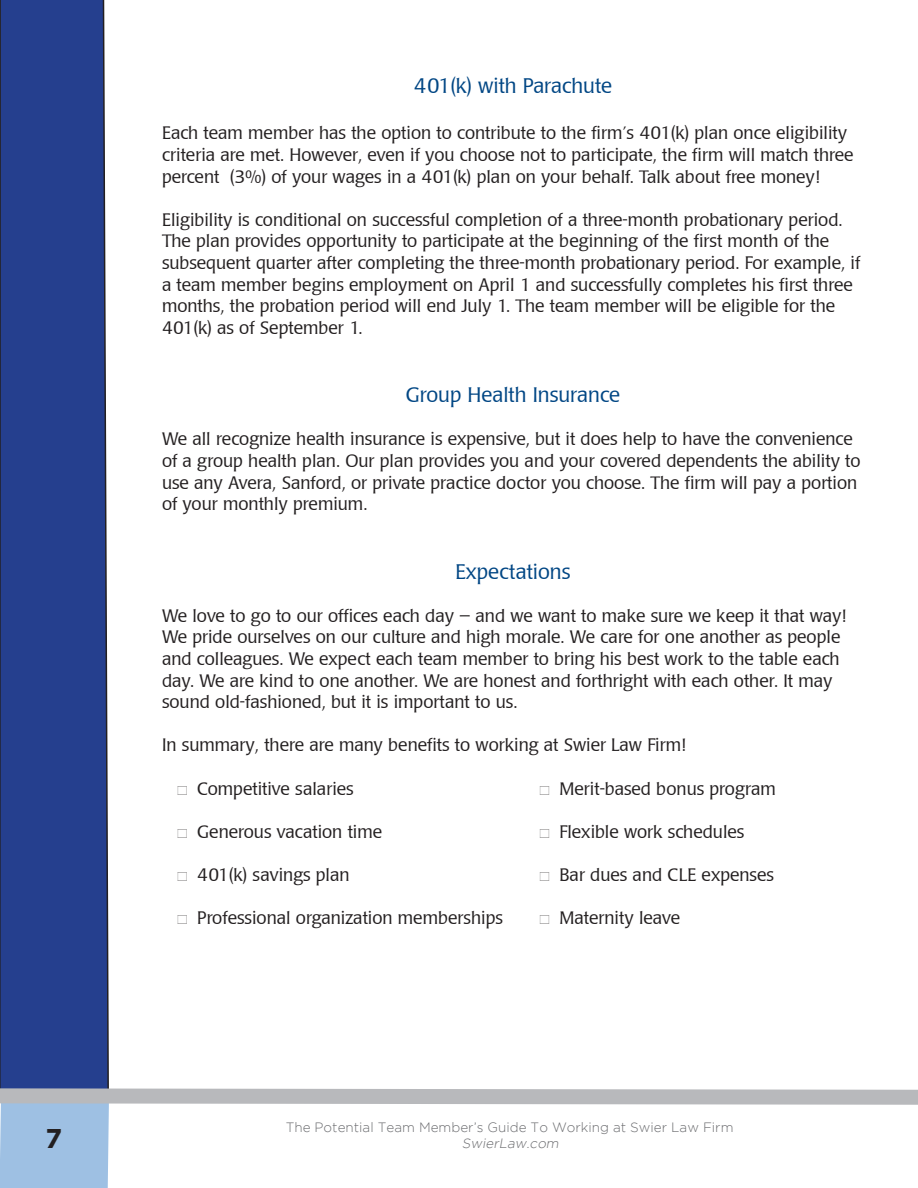
<style>
.page{position:relative;width:918px;height:1188px;background:#fff}
.page>*{position:absolute;margin:0;border:0;box-sizing:border-box;transform-origin:0 0}
.t1{font:700 27px "Gotham";color:#231f20}
.In_Body_Headers_14{font:21px "Poppl Laudatio Light";color:#004684}
.t2{font:18px/21.6px "Poppl Laudatio Light";color:#231f20}
.t3{font:300 13.5px "Gotham";color:#6c6d70}
.t4{font:italic 300 13.5px "Gotham";color:#6c6d70}
</style>
<div class="page">
<div style="left:0;top:0;width:109px;height:1079px;background:#253f8e"></div>
<svg style="left:0;top:1079px;width:918px;height:109px"></svg>
<h1 class="t1" style="left:45px;top:1123px;width:18px">7</h1>
<p class="In_Body_Headers_14" style="left:414px;top:73px;width:200px">401(k) with Parachute</p>
<p class="t2" style="left:162px;top:123px;width:693px">Each team member has the option to contribute to the firm’s 401(k) plan once eligibility criteria are met. However, even if you choose not to participate, the firm will match three percent (3%) of your wages in a 401(k) plan on your behalf. Talk about free money!</p>
<p class="t2" style="left:162px;top:209px;width:700px">Eligibility is conditional on successful completion of a three-month probationary period.<br>The plan provides opportunity to participate at the beginning of the first month of the subsequent quarter after completing the three-month probationary period. For example, if a team member begins employment on April 1 and successfully completes his first three months, the probation period will end July 1. The team member will be eligible for the 401(k) as of September 1.</p>
<p class="In_Body_Headers_14" style="left:406px;top:383px;width:216px">Group Health Insurance</p>
<p class="t2" style="left:162px;top:429px;width:700px">We all recognize health insurance is expensive, but it does help to have the convenience of a group health plan. Our plan provides you and your covered dependents the ability to use any Avera, Sanford, or private practice doctor you choose. The firm will pay a portion of your monthly premium.</p>
<p class="In_Body_Headers_14" style="left:455px;top:559px;width:117px">Expectations</p>
<p class="t2" style="left:162px;top:605px;width:686px">We love to go to our offices each day – and we want to make sure we keep it that way!<br>We pride ourselves on our culture and high morale. We care for one another as people and colleagues. We expect each team member to bring his best work to the table each day. We are kind to one another. We are honest and forthright with each other. It may sound old-fashioned, but it is important to us.</p>
<p class="t2" style="left:162px;top:735px;width:525px">In summary, there are many benefits to working at Swier Law Firm!</p>
<p class="t2" style="left:178px;top:778px;width:177px">● Competitive salaries</p>
<p class="t2" style="left:540px;top:778px;width:237px">● Merit-based bonus program</p>
<p class="t2" style="left:178px;top:821px;width:206px">● Generous vacation time</p>
<p class="t2" style="left:540px;top:821px;width:206px">● Flexible work schedules</p>
<p class="t2" style="left:178px;top:864px;width:173px">● 401(k) savings plan</p>
<p class="t2" style="left:540px;top:864px;width:236px">● Bar dues and CLE expenses</p>
<p class="t2" style="left:178px;top:907px;width:327px">● Professional organization memberships</p>
<p class="t2" style="left:540px;top:907px;width:142px">● Maternity leave</p>
<p class="t3" style="left:286px;top:1120px;width:449px">The Potential Team Member’s Guide To Working at Swier Law Firm</p>
<p class="t4" style="left:462px;top:1136px;width:101px">SwierLaw.com</p>
</div>
